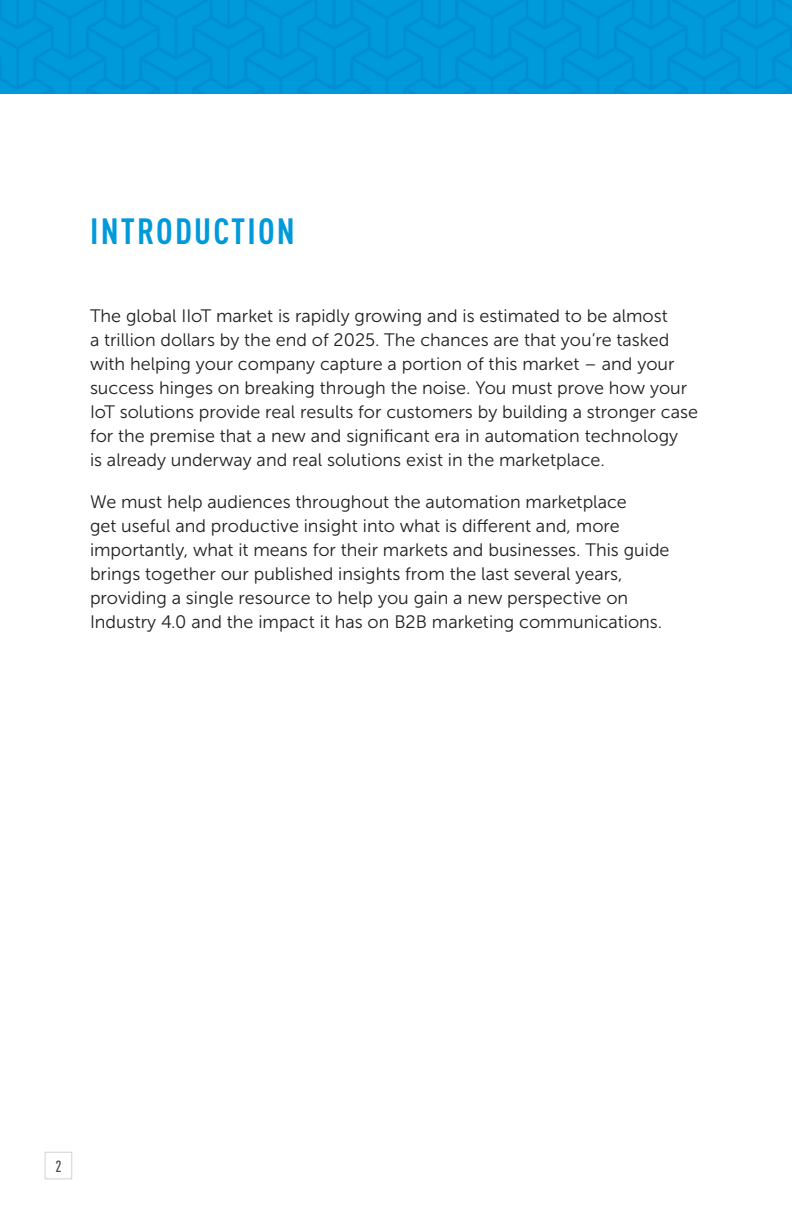
<style>
.page{position:relative;width:792px;height:1224px;background:#fff}
.page>*{position:absolute;margin:0;border:0;box-sizing:border-box;transform-origin:0 0}
.Section_Title{font:700 condensed 36px "DINOT";letter-spacing:.06em;color:#0099da}
.Intro_Copy{font:18px/24px "Museo Sans 300";color:#231f20}
.t1{font:500 condensed 16px "DINOT";color:#48484b}
</style>
<div class="page">
<div style="left:45px;top:1152px;width:27px;height:27px;border:1px solid #d3d3d3"></div>
<img style="left:0;top:0;width:792px;height:94px">
<p class="Section_Title" style="left:90px;top:209px;width:206px">INTRODUCTION</p>
<p class="Intro_Copy" style="left:90px;top:303px;width:609px">The global IIoT market is rapidly growing and is estimated to be almost<br>a trillion dollars by the end of 2025. The chances are that you’re tasked with helping your company capture a portion of this market – and your success hinges on breaking through the noise. You must prove how your IoT solutions provide real results for customers by building a stronger case for the premise that a new and significant era in automation technology<br>is already underway and real solutions exist in the marketplace.</p>
<p class="Intro_Copy" style="left:90px;top:489px;width:581px">We must help audiences throughout the automation marketplace<br>get useful and productive insight into what is different and, more importantly, what it means for their markets and businesses. This guide brings together our published insights from the last several years, providing a single resource to help you gain a new perspective on Industry 4.0 and the impact it has on B2B marketing communications.</p>
<p class="t1" style="left:56px;top:1157px;width:8px">2</p>
</div>
